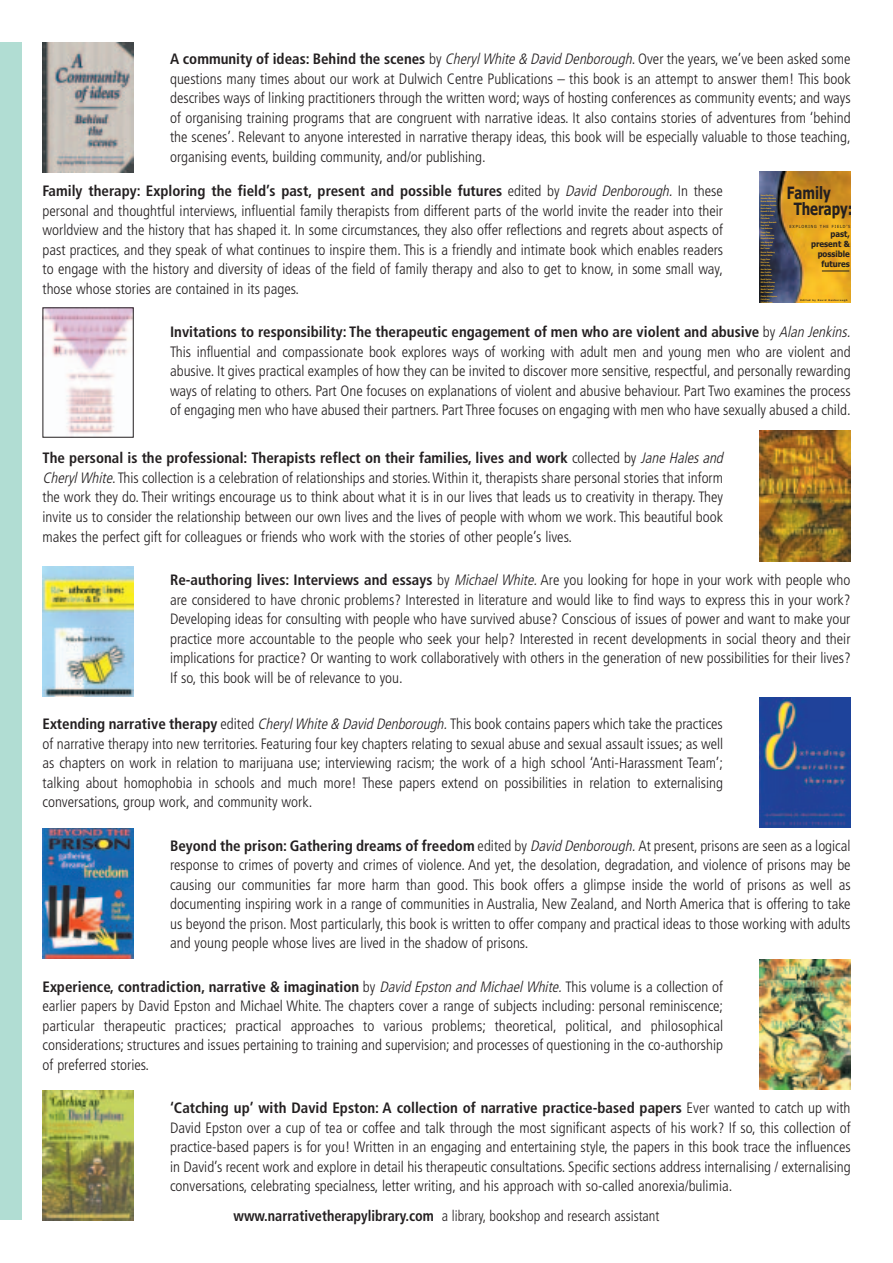
<style>
.page{position:relative;width:893px;height:1263px;background:#fff}
.page>*{position:absolute;margin:0;border:0;box-sizing:border-box;transform-origin:0 0}
.t1{font:16.95px "Tahoma Bold+ZKNQAI";color:#231f20;scale:.78 1}
.t2{font:300 condensed 15px/19.5px "Frutiger";color:#231f20;text-align:justify}
.t3{font:700 condensed 15px "Frutiger";color:#231f20}
.t4{font:300 condensed 15px "Frutiger";color:#231f20;scale:.95 1}
.t5{font:8.4px "Tahoma Bold+ZKNQAI";color:#231f20;scale:.93 1}
.t6{font:4.2px "Tahoma+BBOYBS";letter-spacing:.22em;color:#231f20;scale:.93 1}
.t7{font:2.4px "Tahoma Bold+ZKNQAI";letter-spacing:.265em;color:#231f20;scale:.95 1}
.t8{font:1.95px/3.3px "Tahoma Bold+ZKNQAI";color:#efb52f;scale:.82 1}
.s1{font-weight:700}
.s2{font-style:italic}
.s3{font-weight:300}
.s4{font-weight:300;font-style:italic}
</style>
<div class="page">
<img style="left:759px;top:172px;width:91px;height:130px">
<svg style="left:822px;top:271px;width:27px;height:1px"></svg>
<div style="left:0;top:43px;width:21px;height:1177px;background:#b1ddd3"></div>
<img style="left:43px;top:43px;width:91px;height:130px">
<img style="left:45px;top:309px;width:87px;height:125px">
<div style="left:43px;top:307px;width:91px;height:131px;border:1px solid #231f20"></div>
<img style="left:759px;top:431px;width:91px;height:130px">
<img style="left:43px;top:566px;width:91px;height:130px">
<img style="left:759px;top:697px;width:91px;height:130px">
<img style="left:43px;top:828px;width:91px;height:130px">
<img style="left:759px;top:959px;width:91px;height:130px">
<img style="left:43px;top:1090px;width:91px;height:130px">
<p class="t2" style="left:170px;top:51px;width:682px"><span class="s1">A community of ideas: Behind the scenes</span> by <span class="s2">CherylWhite &amp; David Denborough</span>. Over the years, we’ve been asked some questions many times about our work at Dulwich Centre Publications – this book is an attempt to answer them! This book describes ways of linking practitioners through the written word; ways of hosting conferences as community events; and ways of organising training programs that are congruent with narrative ideas. It also contains stories of adventures from ‘behind the scenes’. Relevant to anyone interested in narrative therapy ideas, this book will be especially valuable to those teaching, organising events, building community, and/or publishing.</p>
<p class="t8" style="left:761px;top:193px;width:17px">Insoo Kim Berg</p>
<p class="t8" style="left:761px;top:197px;width:20px">Salvador Minuchin</p>
<p class="t8" style="left:761px;top:200px;width:20px">Monica McGoldrick</p>
<p class="t8" style="left:761px;top:203px;width:21px">Gianfranco Cecchin</p>
<p class="t8" style="left:761px;top:207px;width:14px">Kerrie James</p>
<p class="t8" style="left:761px;top:210px;width:19px">Kenneth V. Hardy</p>
<h5 class="t3" style="left:43px;top:185px;width:682px">Family therapy: Exploring the field’s past, present and possible futures <span class="s3">edited by</span> <span class="s4">David Denborough.</span> <span class="s3">In these</span></h5>
<h5 class="t1" style="left:787px;top:184px;width:58px">Family</h5>
<p class="t8" style="left:761px;top:213px;width:17px">Olga Silverstein</p>
<p class="t8" style="left:761px;top:217px;width:13px">Chris Beels</p>
<p class="t8" style="left:761px;top:220px;width:21px">Margaret Newmark</p>
<p class="t8" style="left:761px;top:224px;width:12px">Joan Laird</p>
<p class="t8" style="left:761px;top:227px;width:16px">Tom Andersen</p>
<p class="t2" style="left:43px;top:202px;width:682px">personal and thoughtful interviews, influential family therapists from different parts of the world invite the reader into their</p>
<p class="t1" style="left:794px;top:199px;width:77px">Therapy:</p>
<p class="t6" style="left:789px;top:224px;width:67px">EXPLORING THE FIELD’S</p>
<p class="t8" style="left:761px;top:230px;width:13px">Peggy Papp</p>
<p class="t8" style="left:761px;top:234px;width:18px">Arnon Bentovim</p>
<p class="t8" style="left:761px;top:237px;width:18px">Elspeth McAdam</p>
<p class="t8" style="left:761px;top:240px;width:17px">John Byng-Hall</p>
<p class="t8" style="left:761px;top:244px;width:15px">Sallyann Roth</p>
<p class="t8" style="left:761px;top:247px;width:12px">Karl Tomm</p>
<p class="t2" style="left:43px;top:222px;width:682px">worldview and the history that has shaped it. In some circumstances, they also offer reflections and regrets about aspects of</p>
<p class="t5" style="left:830px;top:229px;width:22px">past,</p>
<p class="t5" style="left:811px;top:239px;width:43px">present &amp;</p>
<p class="t8" style="left:761px;top:250px;width:19px">Marcia Sheinberg<br>Michael White</p>
<p class="t8" style="left:761px;top:257px;width:13px">Peggy Penn</p>
<p class="t8" style="left:761px;top:261px;width:12px">Elsa Jones</p>
<p class="t8" style="left:761px;top:264px;width:13px">Jeffrey Zeig</p>
<p class="t8" style="left:761px;top:267px;width:15px">Ann Hartman</p>
<p class="t2" style="left:43px;top:241px;width:682px">past practices, and they speak of what continues to inspire them. This is a friendly and intimate book which enables readers</p>
<p class="t5" style="left:818px;top:249px;width:36px">possible</p>
<p class="t5" style="left:821px;top:259px;width:32px">futures</p>
<p class="t8" style="left:761px;top:271px;width:14px">Alan Cooklin</p>
<p class="t8" style="left:761px;top:274px;width:16px">Lynn Hoffman</p>
<p class="t8" style="left:761px;top:277px;width:15px">David Epston</p>
<p class="t8" style="left:761px;top:281px;width:19px">Gill Gorell Barnes</p>
<p class="t8" style="left:761px;top:284px;width:19px">Imelda McCarthy</p>
<p class="t8" style="left:761px;top:288px;width:18px">Warihi Campbell</p>
<p class="t2" style="left:43px;top:261px;width:682px">to engage with the history and diversity of ideas of the field of family therapy and also to get to know, in some small way,</p>
<p class="t2" style="left:43px;top:280px;width:258px">those whose stories are contained in its pages.</p>
<p class="t8" style="left:761px;top:291px;width:21px">Kiwi Tamasese<br>Charles Waldegrave</p>
<p class="t8" style="left:761px;top:298px;width:12px">Colin Riess</p>
<p class="t7" style="left:801px;top:298px;width:51px">Edited by David Denborough</p>
<p class="t8" style="left:761px;top:301px;width:16px">Colleen Brown</p>
<p class="t2" style="left:170px;top:324px;width:685px;text-align:left"><span class="s1">Invitations to responsibility: The therapeutic engagement of men who are violent and abusive</span> by <span class="s2">Alan Jenkins.<br></span>This influential and compassionate book explores ways of working with adult men and young men who are violent and abusive. It gives practical examples of how they can be invited to discover more sensitive, respectful, and personally rewarding ways of relating to others. Part One focuses on explanations of violent and abusive behaviour. Part Two examines the process of engaging men who have abused their partners. Part Three focuses on engaging with men who have sexually abused a child.</p>
<p class="t2" style="left:43px;top:450px;width:685px;text-align:left"><span class="s1">The personal is the professional: Therapists reflect on their families, lives and work</span> collected by <span class="s2">Jane Halesand CherylWhite</span>. This collection is a celebration of relationships and stories. Within it, therapists share personal stories that inform the work they do. Their writings encourage us to think about what it is in our lives that leads us to creativity in therapy. They invite us to consider the relationship between our own lives and the lives of people with whom we work. This beautiful book makes the perfect gift for colleagues or friends who work with the stories of other people’s lives.</p>
<p class="t2" style="left:170px;top:571px;width:682px"><span class="s1">Re-authoring lives: Interviews and essays</span> by <span class="s2">Michael White.</span>Are you looking for hope in your work with people who are considered to have chronic problems? Interested in literature and would like to find ways to express this in your work?<br>Developing ideas for consulting with people who have survived abuse? Conscious of issues of power and want to make your practice more accountable to the people who seek your help? Interested in recent developments in social theory and their implications for practice? Or wanting to work collaboratively with others in the generation of new possibilities for their lives?<br>If so, this book will be of relevance to you.</p>
<p class="t2" style="left:43px;top:715px;width:682px"><span class="s1">Extending narrative therapy</span> edited <span class="s2">CherylWhite &amp; David Denborough.</span>This book contains papers which take the practices of narrative therapy into new territories. Featuring four key chapters relating to sexual abuse and sexual assault issues; as well as chapters on work in relation to marijuana use; interviewing racism; the work of a high school ‘Anti-Harassment Team’; talking about homophobia in schools and much more! These papers extend on possibilities in relation to externalising conversations, group work, and community work.</p>
<p class="t2" style="left:170px;top:837px;width:682px"><span class="s1">Beyond the prison: Gathering dreams of freedom</span> edited by <span class="s2">David Denborough.</span>At present, prisons are seen as a logical response to crimes of poverty and crimes of violence. And yet, the desolation, degradation, and violence of prisons may be causing our communities far more harm than good. This book offers a glimpse inside the world of prisons as well as documenting inspiring work in a range of communities in Australia, New Zealand, and North America that is offering to take us beyond the prison. Most particularly, this book is written to offer company and practical ideas to those working with adults and young people whose lives are lived in the shadow of prisons.</p>
<p class="t2" style="left:43px;top:978px;width:682px"><span class="s1">Experience, contradiction, narrative &amp; imagination</span> by <span class="s2">David Epston and MichaelWhite.</span>This volume is a collection of earlier papers by David Epston and Michael White. The chapters cover a range of subjects including: personal reminiscence; particular therapeutic practices; practical approaches to various problems; theoretical, political, and philosophical considerations; structures and issues pertaining to training and supervision; and processes of questioning in the co-authorship of preferred stories.</p>
<p class="t2" style="left:170px;top:1099px;width:682px"><span class="s1">‘Catching up’ with David Epston: A collection of narrative practice-based papers</span> Ever wanted to catch up with David Epston over a cup of tea or coffee and talk through the most significant aspects of his work? If so, this collection of practice-based papers is for you! Written in an engaging and entertaining style, the papers in this book trace the influences in David’s recent work and explore in detail his therapeutic consultations. Specific sections address internalising / externalising conversations, celebrating specialness, letter writing, and his approach with so-called anorexia/bulimia.</p>
<p class="t4" style="left:233px;top:1209px;width:450px"><span class="s1">www.narrativetherapylibrary.com</span> a library, bookshop and research assistant</p>
</div>
